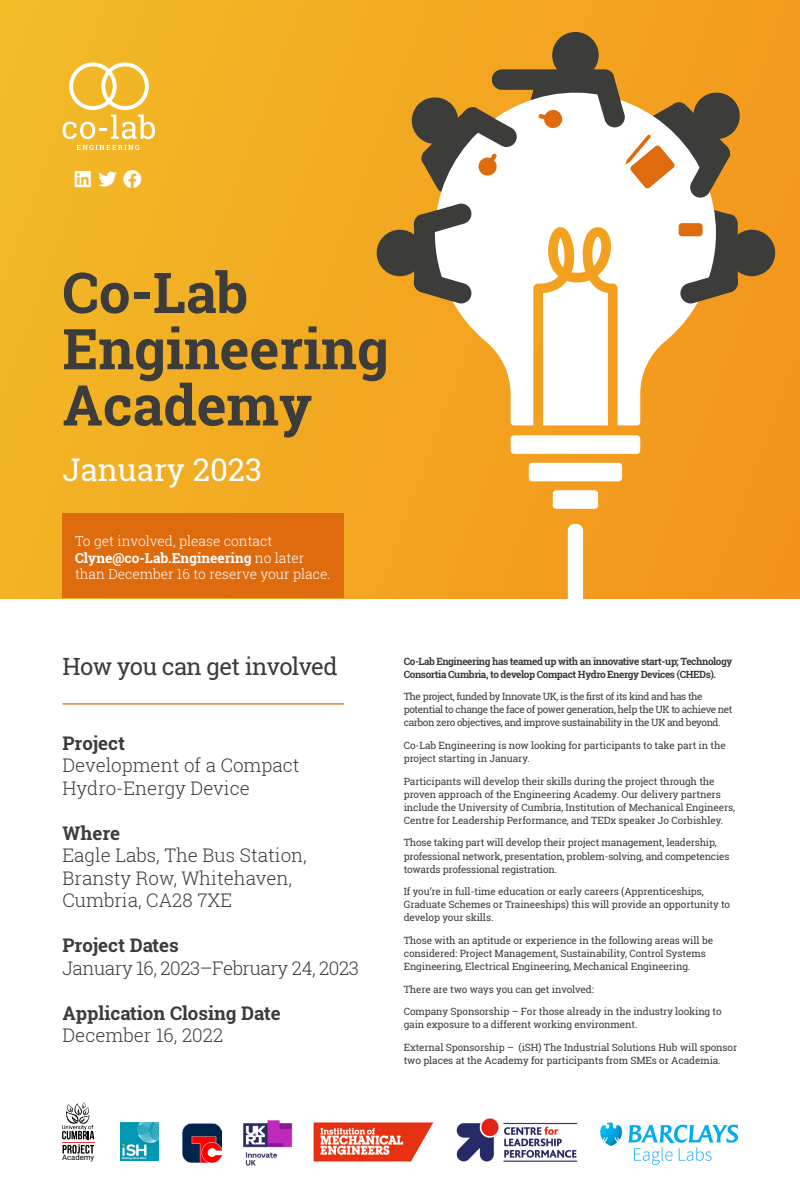
<style>
.page{position:relative;width:800px;height:1200px;background:#fff}
.page>*{position:absolute;margin:0;border:0;box-sizing:border-box;transform-origin:0 0}
.t1{font:700 56.25px/56.2px "Roboto Slab";color:#3c3c3b}
.t2{font:31.25px "Roboto Slab";color:#fff}
.t3{font:23.75px "Roboto Slab";letter-spacing:-.025em;color:#3c3c3b}
.t4{font:300 18.75px/22.5px "Roboto Slab";color:#3c3c3b}
.t5{font:700 18.75px "Roboto Slab";color:#3c3c3b}
.t6{font:300 18.75px "Roboto Slab";letter-spacing:-.025em;color:#3c3c3b}
.t7{font:18.56px "Font Awesome 5 Brands";color:#fff}
.t8{font:300 13.75px/16.5px "Roboto Slab";color:#fff}
.t9{font:10px/13.1px "Roboto Slab";letter-spacing:-.01em;color:#3c3c3b}
.t10{font:10px/13.1px "Roboto Slab";letter-spacing:-.04em;color:#3c3c3b}
.t11{font:700 10px/13.1px "Roboto Slab";letter-spacing:-.04em;color:#3c3c3b}
.t12{font:7.56px "Heebo";color:#000}
.s1{font-weight:700}
</style>
<div class="page">
<div style="left:0;top:0;width:800px;height:598px;background:linear-gradient(to right,#f2b826,#f3951d)"></div>
<div style="left:377px;top:230px;width:46px;height:46px;background:#3c3c3b;border-radius:50%"></div>
<div style="left:511px;top:435px;width:129px;height:19px;background:#fff;border-radius:3px"></div>
<div style="left:529px;top:463px;width:93px;height:18px;background:#fff;border-radius:3px"></div>
<div style="left:553px;top:490px;width:45px;height:19px;background:#fff;border-radius:3px"></div>
<svg style="left:568px;top:524px;width:15px;height:74px"></svg>
<svg style="left:435px;top:92px;width:281px;height:333px"></svg>
<div style="left:552px;top:32px;width:47px;height:46px;background:#3c3c3b;border-radius:50%"></div>
<div style="left:492px;top:69px;width:60px;height:21px;background:#3c3c3b;border-radius:10px"></div>
<svg style="left:413px;top:202px;width:60px;height:101px"></svg>
<div style="left:729px;top:230px;width:46px;height:46px;background:#3c3c3b;border-radius:50%"></div>
<svg style="left:679px;top:206px;width:60px;height:97px"></svg>
<svg style="left:409px;top:95px;width:109px;height:98px"></svg>
<div style="left:679px;top:223px;width:24px;height:13px;background:#df6b0f;border-radius:3px"></div>
<svg style="left:529px;top:69px;width:213px;height:129px"></svg>
<img style="left:313px;top:1122px;width:121px;height:40px">
<svg style="left:62px;top:1102px;width:32px;height:52px"></svg>
<img style="left:121px;top:1123px;width:38px;height:38px">
<div style="left:62px;top:513px;width:282px;height:85px;background:#df6b0f"></div>
<hr style="left:62px;top:703px;width:282px;height:2px;background:#df6b0f">
<svg style="left:77px;top:145px;width:62px;height:5px"></svg>
<svg style="left:63px;top:63px;width:92px;height:76px"></svg>
<img style="left:457px;top:1118px;width:121px;height:44px">
<img style="left:182px;top:1124px;width:39px;height:39px">
<img style="left:244px;top:1120px;width:49px;height:46px">
<img style="left:600px;top:1122px;width:138px;height:43px">
<svg style="left:75px;top:171px;width:16px;height:16px"></svg>
<svg style="left:98px;top:172px;width:19px;height:15px"></svg>
<svg style="left:123px;top:170px;width:18px;height:18px"></svg>
<h3 class="t7" style="left:75px;top:170px;width:68px">■■ ▼▼ □□</h3>
<h1 class="t1" style="left:62px;top:264px;width:328px">Co-Lab<br>Engineering<br>Academy</h1>
<h2 class="t2" style="left:62px;top:449px;width:201px">January 2023</h2>
<h3 class="t8" style="left:75px;top:532px;width:257px">To get involved, please contact<br><span class="s1">Clyne@co-Lab.Engineering</span> no later than December 16 to reserve your place.</h3>
<h3 class="t3" style="left:62px;top:650px;width:277px">How you can get involved</h3>
<h3 class="t5" style="left:62px;top:730px;width:64px">Project</h3>
<h3 class="t4" style="left:62px;top:754px;width:239px">Development of a Compact<br>Hydro-Energy Device</h3>
<h3 class="t5" style="left:62px;top:820px;width:59px">Where</h3>
<h3 class="t4" style="left:62px;top:844px;width:246px">Eagle Labs, The Bus Station,<br>Bransty Row, Whitehaven,<br>Cumbria, CA28 7XE</h3>
<h3 class="t5" style="left:62px;top:933px;width:118px">Project Dates</h3>
<h3 class="t6" style="left:62px;top:955px;width:298px">January 16, 2023–February 24, 2023</h3>
<h3 class="t5" style="left:62px;top:1000px;width:220px">Application Closing Date</h3>
<h3 class="t4" style="left:62px;top:1024px;width:162px">December 16, 2022</h3>
<p class="t11" style="left:404px;top:654px;width:330px">Co-Lab Engineering has teamed up with an innovative start-up; Technology<br>Consortia Cumbria, to develop Compact Hydro Energy Devices (CHEDs).</p>
<p class="t10" style="left:404px;top:690px;width:330px">The project, funded by Innovate UK, is the first of its kind and has the potential to change the face of power generation, help the UK to achieve net carbon zero objectives, and improve sustainability in the UK and beyond.</p>
<p class="t9" style="left:404px;top:739px;width:324px">Co-Lab Engineering is now looking for participants to take part in the project starting in January.</p>
<p class="t9" style="left:404px;top:774px;width:333px">Participants will develop their skills during the project through the proven approach of the Engineering Academy. Our delivery partners include the University of Cumbria, Institution of Mechanical Engineers, Centre for Leadership Performance, and TEDx speaker Jo Corbishley.</p>
<p class="t9" style="left:404px;top:836px;width:327px">Those taking part will develop their project management, leadership, professional network, presentation, problem-solving, and competencies towards professional registration.</p>
<p class="t9" style="left:404px;top:885px;width:328px">If you’re in full-time education or early careers (Apprenticeships,<br>Graduate Schemes or Traineeships) this will provide an opportunity to develop your skills.</p>
<p class="t9" style="left:404px;top:934px;width:311px">Those with an aptitude or experience in the following areas will be considered: Project Management, Sustainability, Control Systems<br>Engineering, Electrical Engineering, Mechanical Engineering.</p>
<p class="t9" style="left:404px;top:982px;width:192px">There are two ways you can get involved:</p>
<p class="t9" style="left:404px;top:1005px;width:319px">Company Sponsorship – For those already in the industry looking to gain exposure to a different working environment.</p>
<p class="t9" style="left:404px;top:1040px;width:335px">External Sponsorship – (iSH) The Industrial Solutions Hub will sponsor two places at the Academy for participants from SMEs or Academia.</p>
<p class="t12" style="left:62px;top:1152px;width:34px">Academy</p>
</div>
